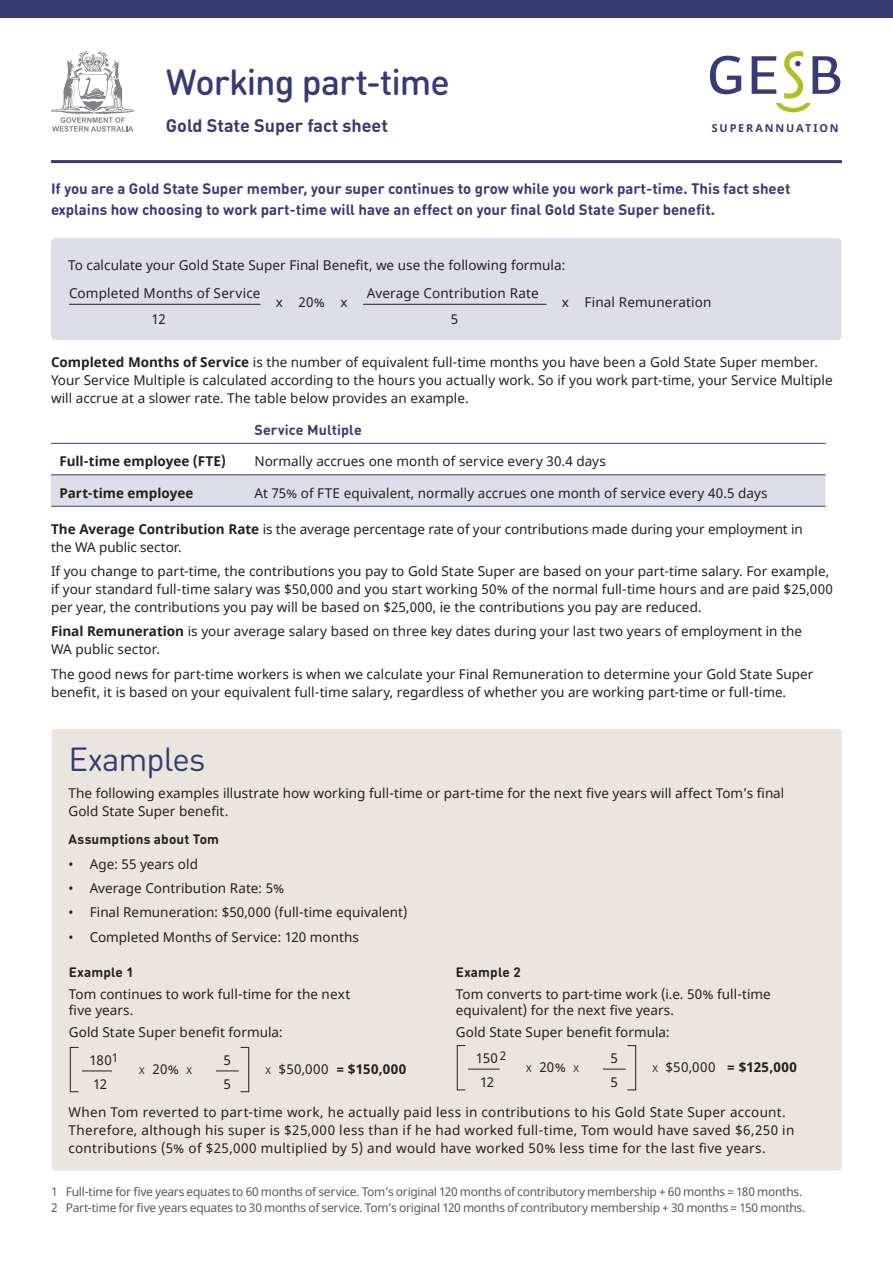
<style>
.page{position:relative;width:893px;height:1263px;background:#fff}
.page>*{position:absolute;margin:0;border:0;box-sizing:border-box;transform-origin:0 0}
.t1{font:500 36px "DIN Round Pro";letter-spacing:-.025em;color:#373b74}
.t2{font:33px "DIN Round Pro";letter-spacing:-.025em;color:#373b74}
.t3{font:700 18px "DIN Round Pro";color:#373b74}
.t4{font:700 15px/21px "DIN Round Pro";color:#373b74}
.t5{font:700 14.25px "DIN Round Pro";letter-spacing:.01em;color:#373b74}
.t6{font:13.5px/18px "Noto Sans";letter-spacing:.005em;color:#231f20}
.t7{font:13.5px/18px "Noto Sans";letter-spacing:.025em;color:#231f20}
.t8{font:700 13.5px "Noto Sans";color:#231f20}
.t9{font:700 13.5px "DIN Round Pro";letter-spacing:.015em;color:#231f20}
.t10{font:13.5px "Noto Sans";letter-spacing:-.02em;color:#231f20}
.t11{font:12px/15.9px "Noto Sans";letter-spacing:-.025em;color:#58595b}
.t12{font:700 10.8px "Noto Sans";letter-spacing:.17em;color:#363c74}
.s1{font-weight:700}
.s2{font-size:13.65px}
.s3{font-style:inherit}
.s4{font-size:9.45px}
.s5{font-weight:400;font-size:9.45px}
.s6{font-weight:400}
</style>
<div class="page">
<div style="left:0;top:0;width:893px;height:17px;background:#373b74"></div>
<hr style="left:51px;top:160px;width:791px;height:3px;background:#373b74">
<div style="left:51px;top:238px;width:790px;height:102px;background:#dddeea;border-radius:4px"></div>
<hr style="left:69px;top:304px;width:191px;height:1px;background:#231f20">
<hr style="left:363px;top:304px;width:183px;height:1px;background:#231f20">
<div style="left:51px;top:475px;width:775px;height:31px;background:#dddeea"></div>
<hr style="left:51px;top:443px;width:195px;height:1px;background:#373b74">
<hr style="left:246px;top:443px;width:580px;height:1px;background:#373b74">
<hr style="left:51px;top:474px;width:195px;height:1px;background:#373b74">
<hr style="left:246px;top:474px;width:580px;height:1px;background:#373b74">
<hr style="left:51px;top:506px;width:195px;height:1px;background:#373b74">
<hr style="left:246px;top:506px;width:580px;height:1px;background:#373b74">
<div style="left:51px;top:729px;width:791px;height:441px;background:#ebe5e0;border-radius:4px"></div>
<hr style="left:82px;top:1070px;width:30px;height:1px;background:#231f20">
<svg style="left:216px;top:1070px;width:23px;height:1px"></svg>
<div style="left:70px;top:1047px;width:9px;height:45px;border:1px solid #231f20"></div>
<div style="left:240px;top:1047px;width:9px;height:45px;border:1px solid #231f20"></div>
<hr style="left:468px;top:1069px;width:32px;height:1px;background:#231f20">
<svg style="left:603px;top:1069px;width:23px;height:1px"></svg>
<div style="left:457px;top:1045px;width:9px;height:45px;border:1px solid #231f20"></div>
<div style="left:627px;top:1045px;width:9px;height:45px;border:1px solid #231f20"></div>
<svg style="left:710px;top:56px;width:31px;height:38px"></svg>
<svg style="left:752px;top:51px;width:88px;height:61px"></svg>
<svg style="left:51px;top:51px;width:83px;height:81px"></svg>
<h1 class="t1" style="left:166px;top:57px;width:285px">Working part-time</h1>
<h3 class="t3" style="left:166px;top:113px;width:224px">Gold State Super fact sheet</h3>
<p class="t12" style="left:712px;top:120px;width:128px">SUPERANNUATION</p>
<p class="t4" style="left:51px;top:178px;width:741px">If you are a Gold State Super member, your super continues to grow while you work part-time. This fact sheet explains how choosing to work part-time will have an effect on your final Gold State Super benefit.</p>
<p class="t6" style="left:68px;top:251px;width:499px;line-height:28.7px">To calculate your Gold State Super Final Benefit, we use the following formula:<br>Completed Months of Service</p>
<p class="t6" style="left:367px;top:285px;width:173px">Average Contribution Rate</p>
<p class="t6" style="left:562px;top:294px;width:9px">x</p>
<p class="t6" style="left:584px;top:294px;width:129px">Final Remuneration</p>
<p class="t6" style="left:276px;top:294px;width:73px">x 20% x</p>
<p class="t6" style="left:152px;top:311px;width:16px">12</p>
<p class="t6" style="left:451px;top:311px;width:9px">5</p>
<p class="t6" style="left:51px;top:354px;width:783px"><span class="s1">Completed Months of Service</span> is the number of equivalent full-time months you have been a Gold State Super member.<br>Your Service Multiple is calculated according to the hours you actually work. So if you work part-time, your Service Multiple will accrue at a slower rate. The table below provides an example.</p>
<p class="t5" style="left:254px;top:420px;width:109px">Service Multiple</p>
<p class="t8" style="left:60px;top:452px;width:168px">Full-time employee (FTE)</p>
<p class="t6" style="left:254px;top:453px;width:353px">Normally accrues one month of service every 30.4 days</p>
<p class="t8" style="left:60px;top:483px;width:135px">Part-time employee</p>
<p class="t6" style="left:254px;top:484px;width:515px">At 75% of FTE equivalent, normally accrues one month of service every 40.5 days</p>
<p class="t6" style="left:51px;top:520px;width:753px"><span class="s1">The Average Contribution Rate</span> is the average percentage rate of your contributions made during your employment in the WA public sector.</p>
<p class="t6" style="left:51px;top:562px;width:783px">If you change to part-time, the contributions you pay to Gold State Super are based on your part-time salary. For example, if your standard full-time salary was $50,000 and you start working 50% of the normal full-time hours and are paid $25,000 per year, the contributions you pay will be based on $25,000, ie the contributions you pay are reduced.</p>
<p class="t6" style="left:51px;top:623px;width:753px"><span class="s1">Final Remuneration</span> is your average salary based on three key dates during your last two years of employment in the<br>WA public sector.</p>
<p class="t6" style="left:51px;top:665px;width:764px">The good news for part-time workers is when we calculate your Final Remuneration to determine your Gold State Super benefit, it is based on your equivalent full-time salary, regardless of whether you are working part-time or full-time.</p>
<h2 class="t2" style="left:68px;top:737px;width:139px">Examples</h2>
<p class="t6" style="left:68px;top:784px;width:717px">The following examples illustrate how working full-time or part-time for the next five years will affect Tom’s final<br>Gold State Super benefit.</p>
<p class="t9" style="left:68px;top:830px;width:152px">Assumptions about Tom</p>
<p class="t6" style="left:68px;top:855px;width:131px">• Age: 55 years old</p>
<p class="t6" style="left:68px;top:880px;width:217px">• Average Contribution Rate: 5%</p>
<p class="t6" style="left:68px;top:904px;width:341px">• Final Remuneration: $50,000 (full-time equivalent)</p>
<p class="t6" style="left:68px;top:928px;width:292px">• Completed Months of Service: 120 months</p>
<p class="t9" style="left:69px;top:962px;width:66px">Example 1</p>
<p class="t6" style="left:69px;top:986px;width:283px;line-height:15.9px">Tom continues to work full-time for the next five years.</p>
<p class="t6" style="left:90px;top:1018px;width:195px;line-height:28.2px;text-indent:-21px">Gold State Super benefit formula<span class="s2">:<br></span><span class="s3">180</span><sup>1</sup></p>
<p class="t10" style="left:139px;top:1060px;width:54px"><span class="s4">X</span> 20% <span class="s4">X</span></p>
<p class="t10" style="left:224px;top:1051px;width:9px">5</p>
<p class="t8" style="left:265px;top:1059px;width:143px"><span class="s5">X</span> <span class="s6">$50,000</span> = $150,000</p>
<p class="t9" style="left:456px;top:962px;width:66px">Example 2</p>
<p class="t6" style="left:456px;top:986px;width:316px;line-height:15.9px">Tom converts to part-time work (i.e. 50% full-time equivalent) for the next five years.</p>
<p class="t6" style="left:476px;top:1019px;width:195px;line-height:26.4px;text-indent:-20px">Gold State Super benefit formula:<br><span class="s3">150</span><sup>2</sup></p>
<p class="t10" style="left:526px;top:1058px;width:54px"><span class="s4">X</span> 20% <span class="s4">X</span></p>
<p class="t10" style="left:611px;top:1049px;width:9px">5</p>
<p class="t8" style="left:652px;top:1057px;width:146px"><span class="s5">X</span> <span class="s6">$50,000</span> = $125,000</p>
<p class="t10" style="left:93px;top:1075px;width:16px">12</p>
<p class="t10" style="left:224px;top:1075px;width:9px">5</p>
<p class="t10" style="left:480px;top:1073px;width:16px">12</p>
<p class="t10" style="left:611px;top:1073px;width:9px">5</p>
<p class="t7" style="left:68px;top:1103px;width:727px">When Tom reverted to part-time work, he actually paid less in contributions to his Gold State Super account.<br>Therefore, although his super is $25,000 less than if he had worked full-time, Tom would have saved $6,250 in contributions (5% of $25,000 multiplied by 5) and would have worked 50% less time for the last five years.</p>
<p class="t11" style="left:51px;top:1184px;width:756px">1 Full-time for five years equates to 60 months of service. Tom’s original 120 months of contributory membership + 60 months = 180 months.<br>2 Part-time for five years equates to 30 months of service. Tom’s original 120 months of contributory membership + 30 months = 150 months.</p>
</div>
